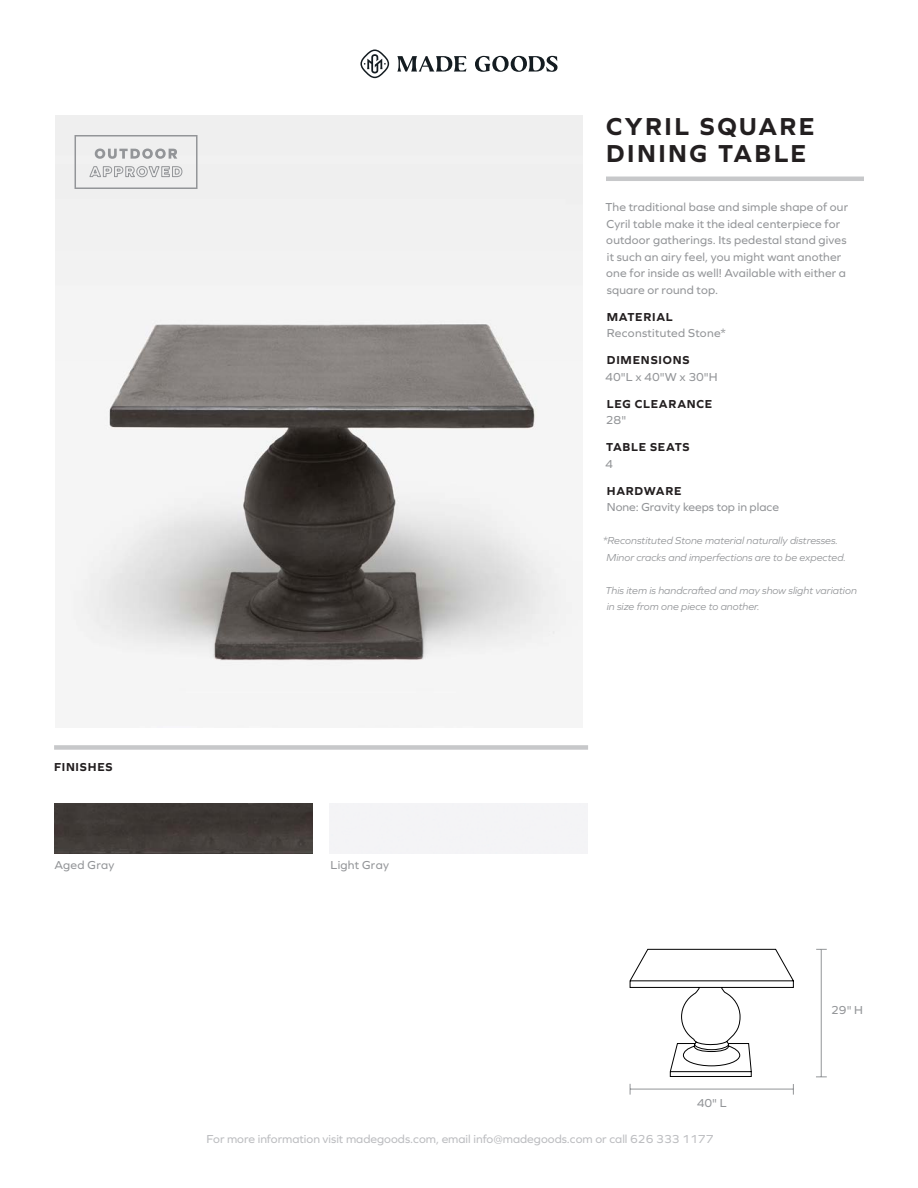
<style>
.page{position:relative;width:918px;height:1188px;background:#fff}
.page>*{position:absolute;margin:0;border:0;box-sizing:border-box;transform-origin:0 0}
.t1{font:700 25.5px/27px "Graphie";letter-spacing:.095em;color:#231f20}
.t2{font:12px/16.5px "Graphie";letter-spacing:.015em;color:#939598}
.t3{font:12px "Graphie";color:#bcbdc0}
.t4{font:700 12px "Graphie";letter-spacing:.06em;color:#231f20}
.t5{font:italic 10.5px/16.5px "Graphie";color:#939598}
</style>
<div class="page">
<img style="left:54px;top:803px;width:258px;height:51px">
<div style="left:54px;top:745px;width:534px;height:5px;background:#c7c8ca"></div>
<hr style="left:821px;top:949px;width:1px;height:128px;background:#939598">
<hr style="left:630px;top:1089px;width:163px;height:1px;background:#939598">
<svg style="left:629px;top:948px;width:165px;height:129px"></svg>
<img style="left:55px;top:165px;width:527px;height:528px">
<svg style="left:95px;top:149px;width:82px;height:10px"></svg>
<svg style="left:89px;top:165px;width:94px;height:13px"></svg>
<div style="left:75px;top:135px;width:123px;height:54px;border:2px solid #939598"></div>
<svg style="left:397px;top:56px;width:161px;height:16px"></svg>
<svg style="left:360px;top:50px;width:29px;height:28px"></svg>
<hr style="left:606px;top:177px;width:258px;height:4px;background:#c7c8ca">
<h1 class="t1" style="left:606px;top:112px;width:210px">CYRIL SQUARE<br>DINING TABLE</h1>
<p class="t4" style="left:54px;top:760px;width:60px">FINISHES</p>
<p class="t2" style="left:54px;top:857px;width:62px">Aged Gray</p>
<p class="t2" style="left:331px;top:857px;width:60px">Light Gray</p>
<p class="t2" style="left:606px;top:199px;width:244px">The traditional base and simple shape of our Cyril table make it the ideal centerpiece for outdoor gatherings. Its pedestal stand gives it such an airy feel, you might want another one for inside as well! Available with either a square or round top.</p>
<p class="t4" style="left:607px;top:310px;width:67px">MATERIAL</p>
<p class="t2" style="left:607px;top:325px;width:121px">Reconstituted Stone*</p>
<p class="t4" style="left:607px;top:353px;width:84px">DIMENSIONS</p>
<p class="t2" style="left:605px;top:368px;width:114px">40"L x 40"W x 30"H</p>
<p class="t4" style="left:607px;top:397px;width:107px">LEG CLEARANCE</p>
<p class="t2" style="left:606px;top:412px;width:22px">28"</p>
<p class="t4" style="left:606px;top:440px;width:85px">TABLE SEATS</p>
<p class="t2" style="left:605px;top:455px;width:9px">4</p>
<p class="t4" style="left:607px;top:484px;width:76px">HARDWARE</p>
<p class="t2" style="left:607px;top:499px;width:174px">None: Gravity keeps top in place</p>
<p class="t5" style="left:607px;top:532px;width:241px;text-indent:-4px">*Reconstituted Stone material naturally distresses.<br>Minor cracks and imperfections are to be expected.</p>
<p class="t5" style="left:606px;top:582px;width:253px">This item is handcrafted and may show slight variation in size from one piece to another.</p>
<p class="t2" style="left:831px;top:1002px;width:33px">29" H</p>
<p class="t2" style="left:697px;top:1094px;width:32px">40" L</p>
<p class="t3" style="left:207px;top:1132px;width:508px">For more information visit madegoods.com, email info@madegoods.com or call 626 333 1177</p>
</div>
